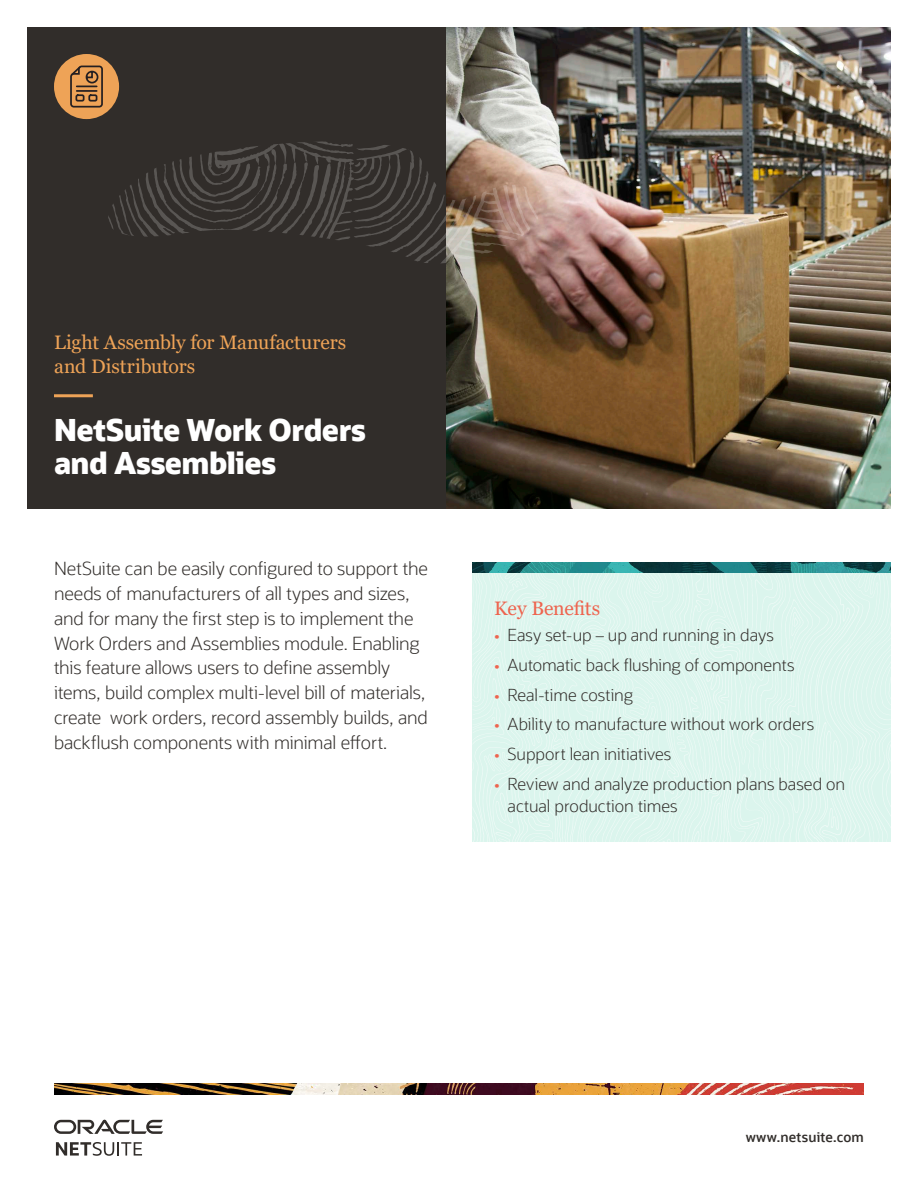
<style>
.page{position:relative;width:918px;height:1188px;background:#fff}
.page>*{position:absolute;margin:0;border:0;box-sizing:border-box;transform-origin:0 0}
.H1_2019{font:800 30px/33px "Oracle Sans";letter-spacing:-.015em;color:#fff}
.Eyebrow_2019{font:19.5px/24px "Georgia";letter-spacing:-.005em;color:#eea357}
.H3_sidebar_blue_head{font:19.5px "Georgia";color:#ee644f}
.Main_Body_2019{font:300 18px/24.8px "Oracle Sans";letter-spacing:-.01em;color:#312d2a}
.t1{font:300 16.5px/21.8px "Oracle Sans";color:#312d2a}
.t2{font:600 13.5px "Oracle Sans";letter-spacing:.015em;color:#312d2a}
.s1{font-weight:400;color:#ee644f}
</style>
<div class="page">
<img style="left:54px;top:1084px;width:810px;height:10px">
<svg style="left:472px;top:573px;width:419px;height:269px"></svg>
<img style="left:446px;top:27px;width:445px;height:481px">
<div style="left:27px;top:27px;width:419px;height:481px;background:#312d2a"></div>
<img style="left:472px;top:562px;width:419px;height:11px">
<svg style="left:108px;top:141px;width:412px;height:123px"></svg>
<svg style="left:520px;top:141px;width:23px;height:123px"></svg>
<hr style="left:54px;top:394px;width:39px;height:3px;background:#eea357">
<div style="left:54px;top:54px;width:65px;height:65px;background:#eea357;border-radius:50%"></div>
<svg style="left:70px;top:65px;width:33px;height:43px"></svg>
<svg style="left:56px;top:1142px;width:86px;height:14px"></svg>
<svg style="left:54px;top:1120px;width:109px;height:14px"></svg>
<p class="Eyebrow_2019" style="left:54px;top:331px;width:294px">Light Assembly for Manufacturers and Distributors</p>
<p class="H1_2019" style="left:54px;top:414px;width:313px">NetSuite Work Orders and Assemblies</p>
<p class="Main_Body_2019" style="left:54px;top:557px;width:376px">NetSuite can be easily configured to support the needs of manufacturers of all types and sizes, and for many the first step is to implement the Work Orders and Assemblies module. Enabling this feature allows users to define assembly items, build complex multi-level bill of materials, create work orders, record assembly builds, and backflush components with minimal effort.</p>
<p class="H3_sidebar_blue_head" style="left:494px;top:596px;width:108px">Key Benefits</p>
<p class="t1" style="left:494px;top:624px;width:281px"><span class="s1">•</span> Easy set-up – up and running in days</p>
<p class="t1" style="left:494px;top:654px;width:302px"><span class="s1">•</span> Automatic back flushing of components</p>
<p class="t1" style="left:494px;top:684px;width:140px"><span class="s1">•</span> Real-time costing</p>
<p class="t1" style="left:494px;top:714px;width:322px"><span class="s1">•</span> Ability to manufacture without work orders</p>
<p class="t1" style="left:494px;top:744px;width:179px"><span class="s1">•</span> Support lean initiatives</p>
<p class="t1" style="left:508px;top:773px;width:339px;text-indent:-14px"><span class="s1">•</span> Review and analyze production plans based on actual production times</p>
<p class="t2" style="left:746px;top:1129px;width:120px">www.netsuite.com</p>
</div>
